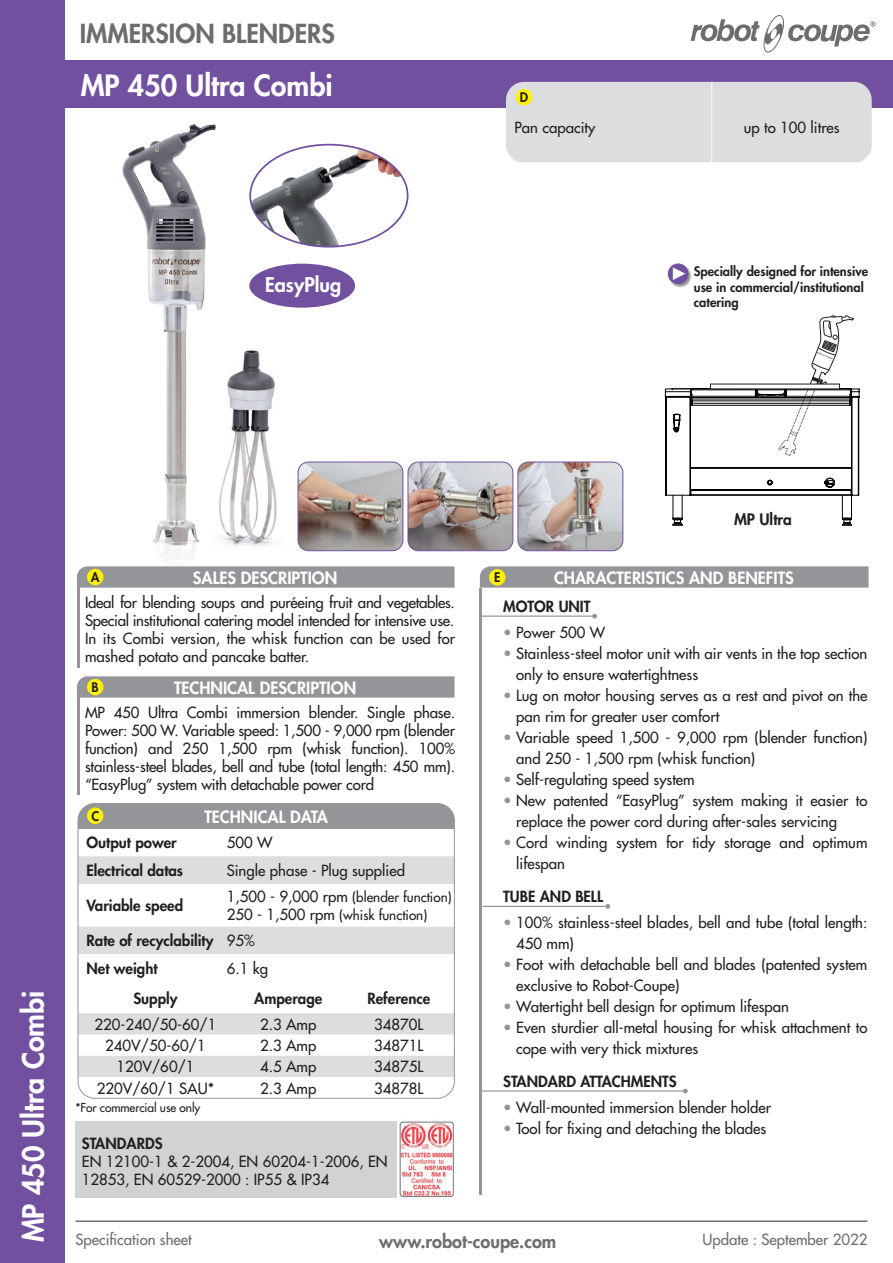
<style>
.page{position:relative;width:893px;height:1263px;background:#fff}
.page>*{position:absolute;margin:0;border:0;box-sizing:border-box;transform-origin:0 0}
.t1{font:800 28.5px "Futura";color:#fff}
.t2{font:800 25.5px "Futura";color:#6c6d70}
.t3{font:800 19.8px "Futura";color:#fff}
.t4{font:800 18px "Futura";color:#6c6d70}
.t5{font:800 16.5px "Futura";color:#fff}
.t6{font:800 15.45px "Futura";color:#231f20}
.t7{font:15px/21px "Futura";color:#231f20}
.t8{font:800 15px/27.6px "Futura";color:#231f20}
.t9{font:15px "Futura";color:#6c6d70}
.t10{font:13.5px/18px "Futura";color:#231f20}
.t11{font:800 12.9px/15.5px "Futura";color:#231f20}
.t12{font:12px "Futura";letter-spacing:-.01em;color:#231f20}
.s1{font-size:15px}
.s2{font-weight:400}
.s3{color:#939598}
</style>
<div class="page">
<img style="left:220px;top:350px;width:57px;height:197px">
<img style="left:122px;top:124px;width:98px;height:442px">
<div style="left:0;top:60px;width:893px;height:47px;background:#7150a0"></div>
<svg style="left:691px;top:15px;width:185px;height:37px"></svg>
<div style="left:0;top:0;width:65px;height:1263px;background:#7150a0"></div>
<img style="left:251px;top:148px;width:150px;height:99px">
<img style="left:298px;top:462px;width:105px;height:89px">
<div style="left:298px;top:462px;width:105px;height:89px;border:1px solid #7150a0;border-radius:11px"></div>
<img style="left:408px;top:462px;width:105px;height:89px">
<div style="left:408px;top:462px;width:105px;height:89px;border:1px solid #7150a0;border-radius:11px"></div>
<img style="left:518px;top:462px;width:105px;height:89px">
<div style="left:518px;top:462px;width:105px;height:89px;border:1px solid #7150a0;border-radius:11px"></div>
<div style="left:249px;top:264px;width:106px;height:44px;background:#7150a0;border-radius:50%"></div>
<hr style="left:480px;top:588px;width:2px;height:606px;background:#939598">
<svg style="left:480px;top:566px;width:388px;height:22px;background:#96989b"></svg>
<hr style="left:483px;top:906px;width:125px;height:1px;background:#939598">
<svg style="left:605px;top:904px;width:5px;height:5px"></svg>
<hr style="left:481px;top:1090px;width:204px;height:2px;background:#939598">
<svg style="left:683px;top:1089px;width:5px;height:4px"></svg>
<hr style="left:482px;top:615px;width:113px;height:2px;background:#939598">
<svg style="left:592px;top:614px;width:5px;height:4px"></svg>
<div style="left:506px;top:82px;width:366px;height:80px;background:#dcdddf"></div>
<hr style="left:712px;top:82px;width:1px;height:80px;background:#fff">
<div style="left:516px;top:89px;width:16px;height:16px;background:#fff101;border-radius:50%"></div>
<div style="left:489px;top:569px;width:17px;height:17px;background:#fff101;border-radius:50%"></div>
<div style="left:668px;top:264px;width:24px;height:24px;background:#231f20;opacity:.5"></div>
<svg style="left:668px;top:264px;width:20px;height:20px"></svg>
<div style="left:668px;top:264px;width:20px;height:20px;border:1px solid #7150a0;border-radius:50%"></div>
<svg style="left:673px;top:267px;width:12px;height:13px"></svg>
<svg style="left:665px;top:315px;width:195px;height:211px"></svg>
<div style="left:710px;top:384px;width:129px;height:5px;background:#fff"></div>
<hr style="left:75px;top:1220px;width:792px;height:2px;background:#6c6d70">
<div style="left:75px;top:1122px;width:322px;height:76px;background:#d1d2d4"></div>
<img style="left:399px;top:1121px;width:55px;height:77px">
<hr style="left:77px;top:579px;width:2px;height:89px;background:#939598">
<svg style="left:77px;top:566px;width:378px;height:22px;background:#97989b"></svg>
<div style="left:87px;top:569px;width:16px;height:16px;background:#fff101;border-radius:50%"></div>
<hr style="left:77px;top:689px;width:2px;height:105px;background:#939598">
<svg style="left:77px;top:676px;width:378px;height:22px;background:#97989b"></svg>
<div style="left:87px;top:679px;width:16px;height:16px;background:#fff101;border-radius:50%"></div>
<div style="left:78px;top:803px;width:376px;height:26px;background:#939598"></div>
<svg style="left:80px;top:856px;width:373px;height:98px"></svg>
<svg style="left:80px;top:1013px;width:373px;height:64px"></svg>
<div style="left:78px;top:803px;width:377px;height:296px;border:1px solid #939598;border-radius:17px"></div>
<div style="left:87px;top:807px;width:16px;height:17px;background:#fff101;border-radius:50%"></div>
<h2 class="t2" style="left:80px;top:16px;width:257px">IMMERSION BLENDERS</h2>
<h1 class="t1" style="left:81px;top:66px;width:253px">MP 450 Ultra Combi</h1>
<h3 class="t3" style="left:265px;top:271px;width:77px">EasyPlug</h3>
<p class="t11" style="left:520px;top:89px;width:10px">D</p>
<p class="t7" style="left:514px;top:117px;width:82px">Pan capacity</p>
<p class="t7" style="left:744px;top:117px;width:97px">up to 100 litres</p>
<p class="t11" style="left:694px;top:264px;width:176px">Specially designed for intensive use in commercial/institutional catering</p>
<h1 class="t1" style="left:14px;top:1242px;width:253px;rotate:-90deg">MP 450 Ultra Combi</h1>
<p class="t11" style="left:91px;top:569px;width:10px">A</p>
<p class="t5" style="left:193px;top:566px;width:146px">SALES DESCRIPTION</p>
<p class="t7" style="left:85px;top:593px;width:371px;line-height:18px;text-align:justify">Ideal for blending soups and puréeing fruit and vegetables.<br>Special institutional catering model intended for intensive use.<br>In its Combi version, the whisk function can be used for mashed potato and pancake batter.</p>
<p class="t11" style="left:92px;top:679px;width:9px">B</p>
<p class="t5" style="left:174px;top:676px;width:184px">TECHNICAL DESCRIPTION</p>
<p class="t7" style="left:85px;top:703px;width:371px;line-height:18px;text-align:justify">MP 450 Ultra Combi immersion blender. Single phase.<br>Power: 500 W. Variable speed: 1,500 - 9,000 rpm (blender function) and 250 1,500 rpm (whisk function). 100% stainless-steel blades, bell and tube (total length: 450 mm). “EasyPlug” system with detachable power cord</p>
<p class="t11" style="left:91px;top:808px;width:9px">C</p>
<p class="t5" style="left:204px;top:805px;width:125px">TECHNICAL DATA</p>
<p class="t8" style="left:87px;top:829px;width:92px">Output power</p>
<p class="t7" style="left:227px;top:832px;width:47px">500 W</p>
<p class="t8" style="left:87px;top:856px;width:98px">Electrical datas</p>
<p class="t7" style="left:227px;top:860px;width:180px">Single phase - Plug supplied</p>
<p class="t8" style="left:87px;top:891px;width:98px">Variable speed</p>
<p class="t10" style="left:227px;top:888px;width:226px"><span class="s1">1,500 - 9,000 rpm</span> (blender function)<br><span class="s1">250 - 1,500 rpm</span> (whisk function)</p>
<p class="t8" style="left:87px;top:927px;width:170px">Rate of recyclability <span class="s2">95%<br></span>Net weight</p>
<p class="t7" style="left:227px;top:958px;width:43px">6.1 kg</p>
<p class="t8" style="left:133px;top:984px;width:46px">Supply</p>
<p class="t8" style="left:254px;top:984px;width:70px">Amperage</p>
<p class="t8" style="left:367px;top:984px;width:64px">Reference</p>
<p class="t7" style="left:95px;top:1014px;width:123px">220-240/50-60/1</p>
<p class="t7" style="left:260px;top:1014px;width:58px">2.3 Amp</p>
<p class="t7" style="left:374px;top:1014px;width:51px">34870L</p>
<p class="t7" style="left:105px;top:1035px;width:102px">240V/50-60/1</p>
<p class="t7" style="left:260px;top:1035px;width:58px">2.3 Amp</p>
<p class="t7" style="left:374px;top:1035px;width:51px">34871L</p>
<p class="t7" style="left:116px;top:1056px;width:80px">120V/60/1</p>
<p class="t7" style="left:260px;top:1056px;width:58px">4.5 Amp</p>
<p class="t7" style="left:374px;top:1056px;width:51px">34875L</p>
<p class="t7" style="left:97px;top:1077px;width:119px">220V/60/1 SAU*</p>
<p class="t7" style="left:260px;top:1077px;width:58px">2.3 Amp</p>
<p class="t7" style="left:374px;top:1077px;width:51px">34878L</p>
<p class="t12" style="left:75px;top:1100px;width:126px">*For commercial use only</p>
<p class="t8" style="left:82px;top:1129px;width:82px">STANDARDS</p>
<p class="t7" style="left:82px;top:1152px;width:307px;line-height:18px">EN 12100-1 &amp; 2-2004, EN 60204-1-2006, EN<br>12853, EN 60529-2000 : IP55 &amp; IP34</p>
<p class="t11" style="left:494px;top:569px;width:8px">E</p>
<p class="t6" style="left:734px;top:509px;width:59px">MP Ultra</p>
<p class="t5" style="left:554px;top:567px;width:241px">CHARACTERISTICS AND BENEFITS</p>
<p class="t8" style="left:503px;top:593px;width:89px">MOTOR UNIT</p>
<p class="t7" style="left:503px;top:621px;width:103px"><span class="s3">•</span> Power 500 W</p>
<p class="t7" style="left:516px;top:642px;width:353px;text-indent:-13px"><span class="s3">•</span> Stainless-steel motor unit with air vents in the top section only to ensure watertightness</p>
<p class="t7" style="left:516px;top:684px;width:353px;text-indent:-13px"><span class="s3">•</span> Lug on motor housing serves as a rest and pivot on the pan rim for greater user comfort</p>
<p class="t7" style="left:516px;top:726px;width:353px;text-indent:-13px"><span class="s3">•</span> Variable speed 1,500 - 9,000 rpm (blender function) and 250 - 1,500 rpm (whisk function)</p>
<p class="t7" style="left:503px;top:768px;width:193px"><span class="s3">•</span> Self-regulating speed system</p>
<p class="t7" style="left:516px;top:789px;width:353px;text-indent:-13px"><span class="s3">•</span> New patented “EasyPlug” system making it easier to replace the power cord during after-sales servicing</p>
<p class="t7" style="left:516px;top:831px;width:353px;text-indent:-13px"><span class="s3">•</span> Cord winding system for tidy storage and optimum lifespan</p>
<p class="t8" style="left:503px;top:883px;width:101px">TUBE AND BELL</p>
<p class="t7" style="left:516px;top:911px;width:353px;text-indent:-13px"><span class="s3">•</span> 100% stainless-steel blades, bell and tube (total length:<br>450 mm)</p>
<p class="t7" style="left:516px;top:953px;width:353px;text-indent:-13px"><span class="s3">•</span> Foot with detachable bell and blades (patented system exclusive to Robot-Coupe)</p>
<p class="t7" style="left:503px;top:995px;width:287px"><span class="s3">•</span> Watertight bell design for optimum lifespan</p>
<p class="t7" style="left:516px;top:1016px;width:353px;text-indent:-13px"><span class="s3">•</span> Even sturdier all-metal housing for whisk attachment to cope with very thick mixtures</p>
<p class="t8" style="left:503px;top:1068px;width:175px">STANDARD ATTACHMENTS</p>
<p class="t7" style="left:503px;top:1096px;width:269px"><span class="s3">•</span> Wall-mounted immersion blender holder</p>
<p class="t7" style="left:503px;top:1117px;width:265px"><span class="s3">•</span> Tool for fixing and detaching the blades</p>
<p class="t9" style="left:75px;top:1230px;width:118px">Specification sheet</p>
<p class="t4" style="left:379px;top:1229px;width:179px">www.robot-coupe.com</p>
<p class="t9" style="left:702px;top:1230px;width:167px">Update : September 2022</p>
</div>
